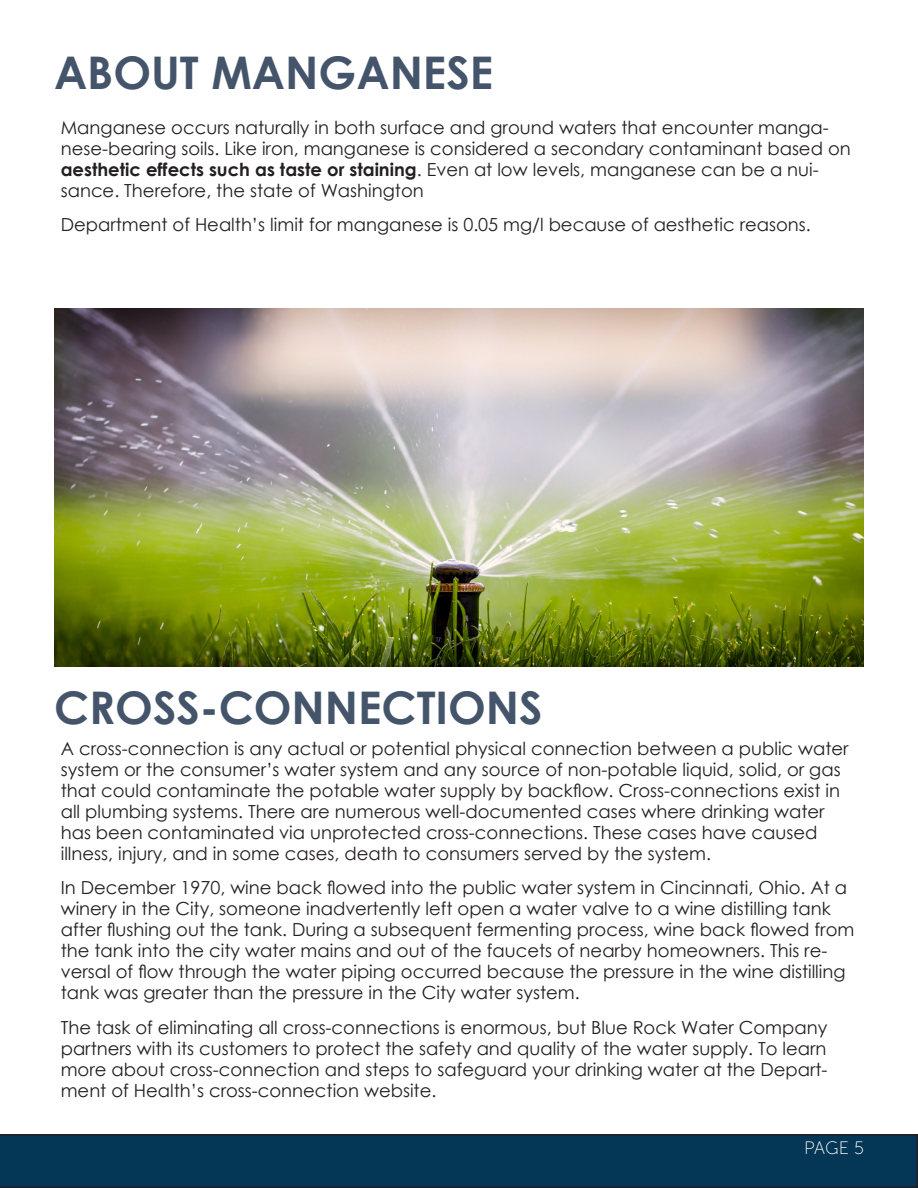
<style>
.page{position:relative;width:918px;height:1188px;background:#fff}
.page>*{position:absolute;margin:0;border:0;box-sizing:border-box;transform-origin:0 0}
.Category_Title{font:700 45px "Century Gothic";color:#44546a}
.Paragraph_Style_1{font:18px/21px "Century Gothic";color:#231f20}
.t1{font:18px "Museo Sans 100";color:#fff}
.s1{font-weight:700}
</style>
<div class="page">
<svg style="left:0;top:1134px;width:918px;height:54px;background:#043552"></svg>
<img style="left:54px;top:309px;width:810px;height:358px">
<p class="Category_Title" style="left:54px;top:38px;width:441px">ABOUT MANGANESE</p>
<p class="Paragraph_Style_1" style="left:61px;top:116px;width:792px">Manganese occurs naturally in both surface and ground waters that encounter manga&shy;nese-bearing soils. Like iron, manganese is considered a secondary contaminant based on <span class="s1">aesthetic effects such as taste or staining</span>. Even at low levels, manganese can be a nui&shy;sance. Therefore, the state of Washington</p>
<p class="Paragraph_Style_1" style="left:61px;top:214px;width:752px">Department of Health’s limit for manganese is 0.05 mg/l because of aesthetic reasons.</p>
<p class="Category_Title" style="left:54px;top:674px;width:490px">CROSS-CONNECTIONS</p>
<p class="Paragraph_Style_1" style="left:61px;top:737px;width:789px">A cross-connection is any actual or potential physical connection between a public water system or the consumer’s water system and any source of non-potable liquid, solid, or gas that could contaminate the potable water supply by backflow. Cross-connections exist in all plumbing systems. There are numerous well-documented cases where drinking water has been contaminated via unprotected cross-connections. These cases have caused illness, injury, and in some cases, death to consumers served by the system.</p>
<p class="Paragraph_Style_1" style="left:61px;top:877px;width:795px">In December 1970, wine back flowed into the public water system in Cincinnati, Ohio. At a winery in the City, someone inadvertently left open a water valve to a wine distilling tank after flushing out the tank. During a subsequent fermenting process, wine back flowed from the tank into the city water mains and out of the faucets of nearby homeowners. This re&shy;versal of flow through the water piping occurred because the pressure in the wine distilling tank was greater than the pressure in the City water system.</p>
<p class="Paragraph_Style_1" style="left:61px;top:1016px;width:768px;text-align:justify">The task of eliminating all cross-connections is enormous, but Blue Rock Water Company partners with its customers to protect the safety and quality of the water supply. To learn more about cross-connection and steps to safeguard your drinking water at the Depart&shy;ment of Health’s cross-connection website.</p>
<p class="t1" style="left:804px;top:1139px;width:61px">PAGE 5</p>
</div>
